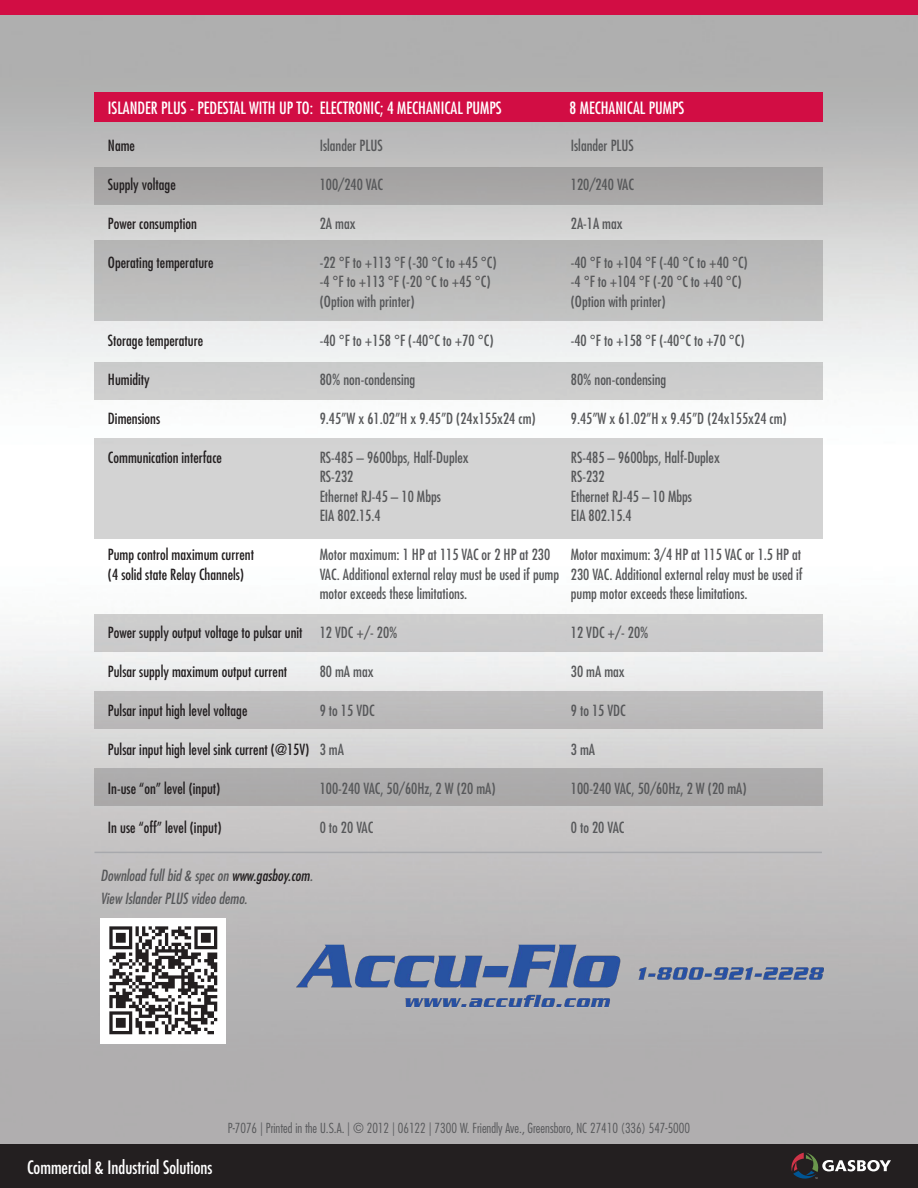
<style>
.page{position:relative;width:918px;height:1188px;background:#fff}
.page>*{position:absolute;margin:0;border:0;box-sizing:border-box;transform-origin:0 0}
.t1{font:condensed 18px "Futura Std";color:#fff}
.t2{font:condensed 16.5px "Futura Std";color:#fff}
.t3{font:condensed 15px/19.5px "Futura Std";color:#57585a}
.t4{font:condensed 15px/19.5px "Futura Std";color:#231f20}
.t5{font:italic condensed 15px "Futura Std";color:#57585a}
.t6{font:300 condensed 13.5px "Futura Std";color:#57585a}
.s1{color:#231f20}
</style>
<div class="page">
<img style="left:0;top:14px;width:918px;height:1131px">
<div style="left:0;top:1145px;width:918px;height:43px;background:#231f20"></div>
<div style="left:0;top:0;width:918px;height:14px;background:#d20d44"></div>
<div style="left:94px;top:92px;width:730px;height:29px;background:#d20d44"></div>
<div style="left:94px;top:167px;width:730px;height:37px;background:#a6a5a4"></div>
<div style="left:94px;top:362px;width:730px;height:38px;background:#ccc"></div>
<div style="left:94px;top:615px;width:730px;height:37px;background:#cccbcc"></div>
<div style="left:94px;top:691px;width:730px;height:38px;background:#bcbbbb"></div>
<div style="left:94px;top:768px;width:730px;height:38px;background:#abaaab"></div>
<div style="left:94px;top:241px;width:730px;height:80px;background:#bdbcbb"></div>
<div style="left:94px;top:438px;width:730px;height:100px;background:#d3d3d3"></div>
<hr style="left:94px;top:852px;width:728px;height:1px;background:#a8a9ad">
<div style="left:100px;top:918px;width:126px;height:126px;background:#fff"></div>
<img style="left:109px;top:927px;width:108px;height:108px">
<svg style="left:791px;top:1153px;width:100px;height:26px"></svg>
<img style="left:264px;top:927px;width:591px;height:98px">
<p class="t2" style="left:108px;top:98px;width:395px">ISLANDER PLUS - PEDESTAL WITH UP TO: ELECTRONIC; 4 MECHANICAL PUMPS</p>
<p class="t2" style="left:570px;top:98px;width:116px">8 MECHANICAL PUMPS</p>
<p class="t4" style="left:108px;top:135px;width:29px">Name</p>
<p class="t4" style="left:108px;top:174px;width:69px">Supply voltage</p>
<p class="t4" style="left:108px;top:213px;width:90px">Power consumption</p>
<p class="t4" style="left:108px;top:252px;width:107px">Operating temperature</p>
<p class="t3" style="left:320px;top:135px;width:65px">Islander PLUS</p>
<p class="t3" style="left:320px;top:174px;width:65px">100/240 VAC</p>
<p class="t3" style="left:320px;top:213px;width:37px">2A max</p>
<p class="t3" style="left:320px;top:252px;width:178px">-22 °F to +113 °F (-30 °C to +45 °C)</p>
<p class="t3" style="left:320px;top:272px;width:172px">-4 °F to +113 °F (-20 °C to +45 °C) (Option with printer)</p>
<p class="t3" style="left:320px;top:330px;width:175px">-40 °F to +158 °F (-40°C to +70 °C)</p>
<p class="t3" style="left:320px;top:369px;width:97px">80% non-condensing</p>
<p class="t3" style="left:320px;top:408px;width:217px">9.45”W x 61.02”H x 9.45”D (24x155x24 cm)</p>
<p class="t3" style="left:320px;top:447px;width:151px">RS-485 – 9600bps, Half-Duplex<br>RS-232<br>Ethernet RJ-45 – 10 Mbps<br>EIA 802.15.4</p>
<p class="t3" style="left:320px;top:545px;width:241px">Motor maximum: 1 HP at 115 VAC or 2 HP at 230<br>VAC. Additional external relay must be used if pump motor exceeds these limitations.</p>
<p class="t3" style="left:320px;top:623px;width:79px">12 VDC +/- 20%</p>
<p class="t3" style="left:320px;top:662px;width:56px">80 mA max</p>
<p class="t3" style="left:320px;top:701px;width:56px">9 to 15 VDC</p>
<p class="t3" style="left:320px;top:740px;width:26px">3 mA</p>
<p class="t3" style="left:320px;top:779px;width:177px">100-240 VAC, 50/60Hz, 2 W (20 mA)</p>
<p class="t3" style="left:320px;top:818px;width:55px">0 to 20 VAC</p>
<p class="t3" style="left:571px;top:135px;width:65px">Islander PLUS</p>
<p class="t3" style="left:571px;top:174px;width:65px">120/240 VAC</p>
<p class="t3" style="left:571px;top:213px;width:53px">2A-1A max</p>
<p class="t3" style="left:571px;top:252px;width:178px">-40 °F to +104 °F (-40 °C to +40 °C)</p>
<p class="t3" style="left:571px;top:272px;width:172px">-4 °F to +104 °F (-20 °C to +40 °C) (Option with printer)</p>
<p class="t3" style="left:571px;top:330px;width:175px">-40 °F to +158 °F (-40°C to +70 °C)</p>
<p class="t3" style="left:571px;top:369px;width:97px">80% non-condensing</p>
<p class="t3" style="left:571px;top:408px;width:217px">9.45”W x 61.02”H x 9.45”D (24x155x24 cm)</p>
<p class="t3" style="left:571px;top:447px;width:151px">RS-485 – 9600bps, Half-Duplex<br>RS-232<br>Ethernet RJ-45 – 10 Mbps<br>EIA 802.15.4</p>
<p class="t3" style="left:571px;top:545px;width:233px;text-align:justify">Motor maximum: 3/4 HP at 115 VAC or 1.5 HP at 230 VAC. Additional external relay must be used if pump motor exceeds these limitations.</p>
<p class="t3" style="left:571px;top:623px;width:79px">12 VDC +/- 20%</p>
<p class="t3" style="left:571px;top:662px;width:56px">30 mA max</p>
<p class="t3" style="left:571px;top:701px;width:56px">9 to 15 VDC</p>
<p class="t3" style="left:571px;top:740px;width:26px">3 mA</p>
<p class="t3" style="left:571px;top:779px;width:177px">100-240 VAC, 50/60Hz, 2 W (20 mA)</p>
<p class="t3" style="left:571px;top:818px;width:55px">0 to 20 VAC</p>
<p class="t4" style="left:108px;top:330px;width:97px">Storage temperature</p>
<p class="t4" style="left:108px;top:369px;width:43px">Humidity</p>
<p class="t4" style="left:108px;top:408px;width:54px">Dimensions</p>
<p class="t4" style="left:108px;top:447px;width:115px">Communication interface</p>
<p class="t4" style="left:108px;top:545px;width:148px">Pump control maximum current (4 solid state Relay Channels)</p>
<p class="t4" style="left:108px;top:623px;width:196px">Power supply output voltage to pulsar unit</p>
<p class="t4" style="left:108px;top:662px;width:181px">Pulsar supply maximum output current</p>
<p class="t4" style="left:108px;top:701px;width:141px">Pulsar input high level voltage</p>
<p class="t4" style="left:108px;top:740px;width:203px">Pulsar input high level sink current (@15V)</p>
<p class="t4" style="left:108px;top:779px;width:114px">In-use “on” level (input)</p>
<p class="t4" style="left:108px;top:818px;width:115px">In use “off” level (input)</p>
<p class="t5" style="left:100px;top:866px;width:214px">Download full bid &amp; spec on <span class="s1">www.gasboy.com</span>.</p>
<p class="t5" style="left:100px;top:890px;width:148px">View Islander PLUS video demo.</p>
<p class="t1" style="left:27px;top:1157px;width:187px">Commercial &amp; Industrial Solutions</p>
<p class="t6" style="left:228px;top:1120px;width:464px">P-7076 | Printed in the U.S.A. | © 2012 | 06122 | 7300 W. Friendly Ave., Greensboro, NC 27410 (336) 547-5000</p>
</div>
